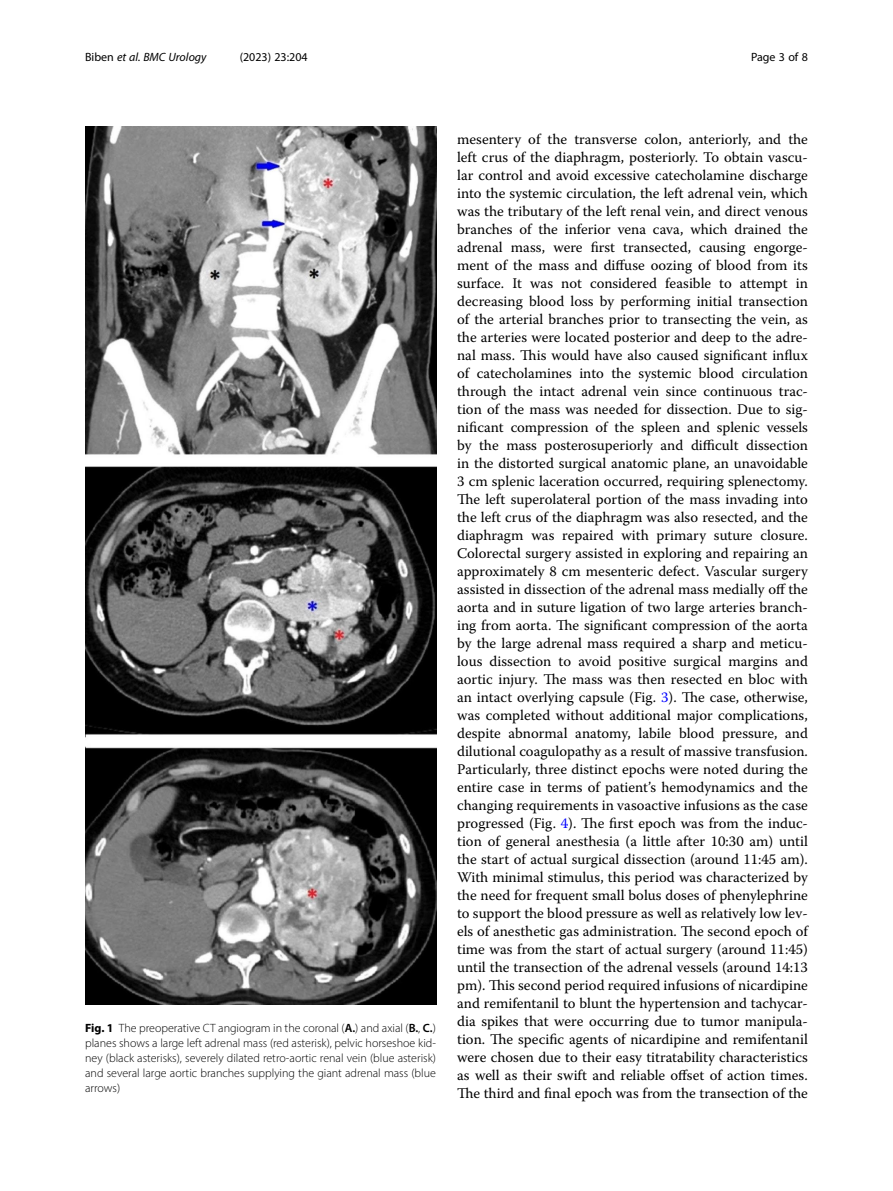
<style>
.page{position:relative;width:893px;height:1191px;background:#fff}
.page>*{position:absolute;margin:0;border:0;box-sizing:border-box;transform-origin:0 0}
.Body_Text_Indent{font:14.7px/18px "Warnock Pro";color:#000;text-align:justify}
.Figure_Caption{font:300 12px/15px "Myriad Pro";color:#000;text-align:justify}
.t1{font:italic 12px "Myriad Pro";color:#000}
.t2{font:12px "Myriad Pro";color:#000}
.s1{font-style:normal}
.s2{font-weight:700}
.s3{font-weight:600}
.s4{color:#00f}
</style>
<div class="page">
<img style="left:85px;top:126px;width:351px;height:878px">
<p class="t1" style="left:85px;top:50px;width:123px"><span class="s1">Biben</span> et al. BMC Urology</p>
<p class="t2" style="left:240px;top:50px;width:70px">(2023) 23:204</p>
<p class="t2" style="left:751px;top:50px;width:58px">Page 3 of 8</p>
<p class="Figure_Caption" style="left:85px;top:1020px;width:352px"><span class="s2">Fig. 1</span> The preoperative CT angiogram in the coronal (<span class="s3">A.</span>) and axial (<span class="s3">B.</span>, <span class="s3">C.</span>) planes shows a large left adrenal mass (red asterisk), pelvic horseshoe kid&shy;ney (black asterisks), severely dilated retro-aortic renal vein (blue asterisk) and several large aortic branches supplying the giant adrenal mass (blue arrows)</p>
<p class="Body_Text_Indent" style="left:457px;top:130px;width:352px">mesentery of the transverse colon, anteriorly, and the left crus of the diaphragm, posteriorly. To obtain vascu&shy;lar control and avoid excessive catecholamine discharge into the systemic circulation, the left adrenal vein, which was the tributary of the left renal vein, and direct venous branches of the inferior vena cava, which drained the adrenal mass, were first transected, causing engorge&shy;ment of the mass and diffuse oozing of blood from its surface. It was not considered feasible to attempt in decreasing blood loss by performing initial transection of the arterial branches prior to transecting the vein, as the arteries were located posterior and deep to the adre&shy;nal mass. This would have also caused significant influx of catecholamines into the systemic blood circulation through the intact adrenal vein since continuous trac&shy;tion of the mass was needed for dissection. Due to sig&shy;nificant compression of the spleen and splenic vessels by the mass posterosuperiorly and difficult dissection in the distorted surgical anatomic plane, an unavoidable 3 cm splenic laceration occurred, requiring splenectomy.<br>The left superolateral portion of the mass invading into the left crus of the diaphragm was also resected, and the diaphragm was repaired with primary suture closure.<br>Colorectal surgery assisted in exploring and repairing an approximately 8 cm mesenteric defect. Vascular surgery assisted in dissection of the adrenal mass medially off the aorta and in suture ligation of two large arteries branch&shy;ing from aorta. The significant compression of the aorta by the large adrenal mass required a sharp and meticu&shy;lous dissection to avoid positive surgical margins and aortic injury. The mass was then resected en bloc with an intact overlying capsule (Fig. <span class="s4">3</span>). The case, otherwise, was completed without additional major complications, despite abnormal anatomy, labile blood pressure, and dilutional coagulopathy as a result of massive transfusion.<br>Particularly, three distinct epochs were noted during the entire case in terms of patient’s hemodynamics and the changing requirements in vasoactive infusions as the case progressed (Fig. <span class="s4">4</span>). The first epoch was from the induc&shy;tion of general anesthesia (a little after 10:30 am) until the start of actual surgical dissection (around 11:45 am).<br>With minimal stimulus, this period was characterized by the need for frequent small bolus doses of phenylephrine to support the blood pressure as well as relatively low lev&shy;els of anesthetic gas administration. The second epoch of time was from the start of actual surgery (around 11:45) until the transection of the adrenal vessels (around 14:13 pm). This second period required infusions of nicardipine and remifentanil to blunt the hypertension and tachycar&shy;dia spikes that were occurring due to tumor manipula&shy;tion. The specific agents of nicardipine and remifentanil were chosen due to their easy titratability characteristics as well as their swift and reliable offset of action times.<br>The third and final epoch was from the transection of the</p>
</div>
